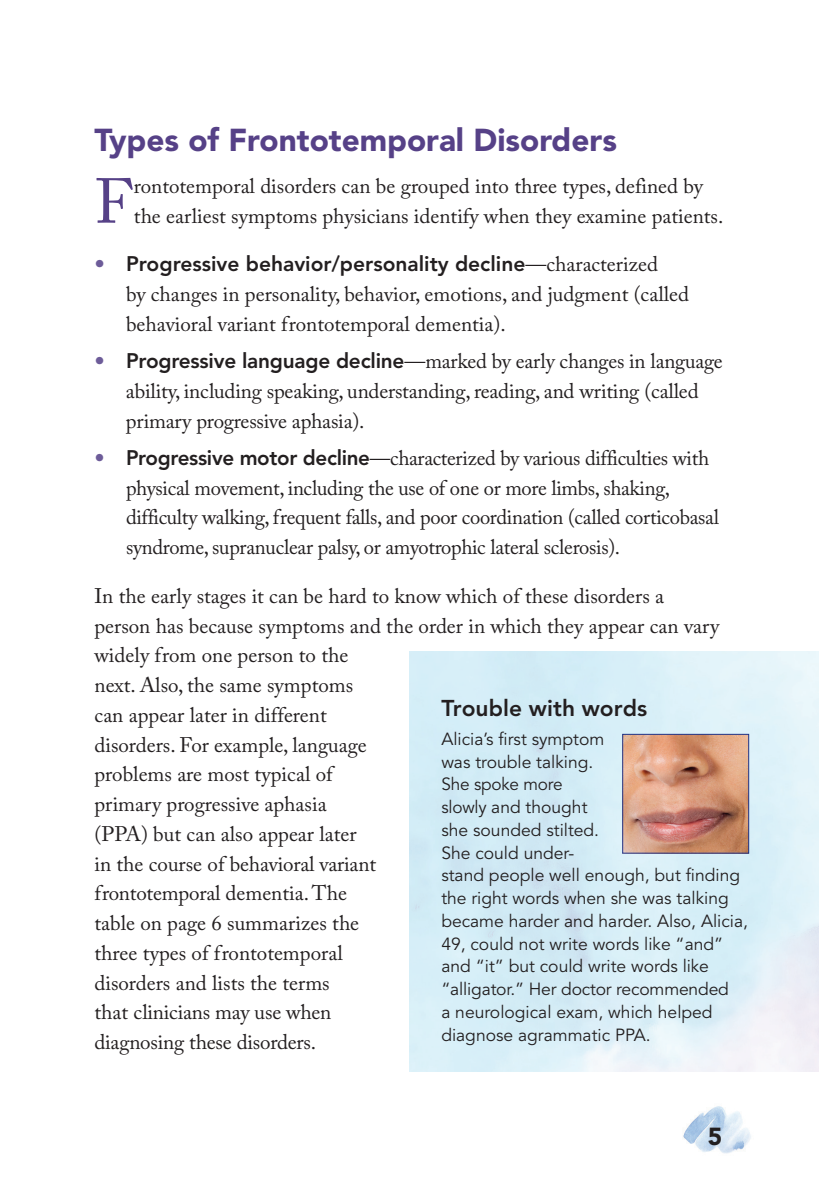
<style>
.page{position:relative;width:819px;height:1197px;background:#fff}
.page>*{position:absolute;margin:0;border:0;box-sizing:border-box;transform-origin:0 0}
.t1{font:62.82px "Adobe Caslon Pro";color:#564187}
.t2{font:900 31.5px "Avenir LT Std";color:#564187}
.t3{font:900 24.5px "Avenir LT Std";color:#231f20}
.t4{font:800 22.75px "Avenir LT Std";color:#231f20}
.t5{font:21px/29.8px "Adobe Caslon Pro";color:#231f20}
.t6{font:800 21px "Avenir LT Std";color:#231f20}
.t7{font:17.5px/22.8px "Avenir LT Std";color:#231f20}
.s1{font-weight:400;color:#6d5c99}
.s2{font-family:"Adobe Caslon Pro";font-weight:400}
.s3{font-family:"Avenir LT Std";color:#6d5c99}
.s4{font-family:"Avenir LT Std";font-weight:800}
</style>
<div class="page">
<img style="left:683px;top:1106px;width:68px;height:48px">
<img style="left:624px;top:736px;width:123px;height:116px">
<div style="left:622px;top:734px;width:127px;height:120px;border:1px solid #1e358b"></div>
<h2 class="t2" style="left:95px;top:121px;width:524px">Types of Frontotemporal Disorders</h2>
<h1 class="t1" style="left:95px;top:164px;width:39px">F</h1>
<p class="t5" style="left:134px;top:171px;width:591px">rontotemporal disorders can be grouped into three types, defined by the earliest symptoms physicians identify when they examine patients.</p>
<p class="t6" style="left:95px;top:252px;width:565px"><span class="s1">•</span> Progressive behavior/personality decline<span class="s2">—characterized</span></p>
<p class="t5" style="left:126px;top:279px;width:565px">by changes in personality, behavior, emotions, and judgment (called behavioral variant frontotemporal dementia).</p>
<p class="t5" style="left:126px;top:346px;width:598px;text-indent:-31px"><span class="s3">•</span> <span class="s4">Progressive language decline</span>—marked by early changes in language ability, including speaking, understanding, reading, and writing (called primary progressive aphasia).</p>
<p class="t5" style="left:126px;top:443px;width:595px;text-indent:-32px"><span class="s3">•</span> <span class="s4">Progressive motor decline</span>—characterized by various difficulties with physical movement, including the use of one or more limbs, shaking, difficulty walking, frequent falls, and poor coordination (called corticobasal syndrome, supranuclear palsy, or amyotrophic lateral sclerosis).</p>
<p class="t5" style="left:95px;top:581px;width:626px">In the early stages it can be hard to know which of these disorders a person has because symptoms and the order in which they appear can vary widely from one person to the<br>next. Also, the same symptoms<br>can appear later in different<br>disorders. For example, language<br>problems are most typical of<br>primary progressive aphasia<br>(PPA) but can also appear later<br>in the course of behavioral variant<br>frontotemporal dementia. The<br>table on page 6 summarizes the<br>three types of frontotemporal<br>disorders and lists the terms<br>that clinicians may use when<br>diagnosing these disorders.</p>
<p class="t4" style="left:441px;top:695px;width:207px">Trouble with words</p>
<p class="t7" style="left:441px;top:728px;width:308px">Alicia’s first symptom<br>was trouble talking .<br>She spoke more<br>slowly and thought<br>she sounded stilted .<br>She could under-<br>stand people well enough, but finding the right words when she was talking became harder and harder . Also, Alicia,<br>49, could not write words like “and” and “it” but could write words like “alligator .” Her doctor recommended<br>a neurological exam, which helped diagnose agrammatic PPA .</p>
<p class="t3" style="left:708px;top:1122px;width:16px">5</p>
</div>
